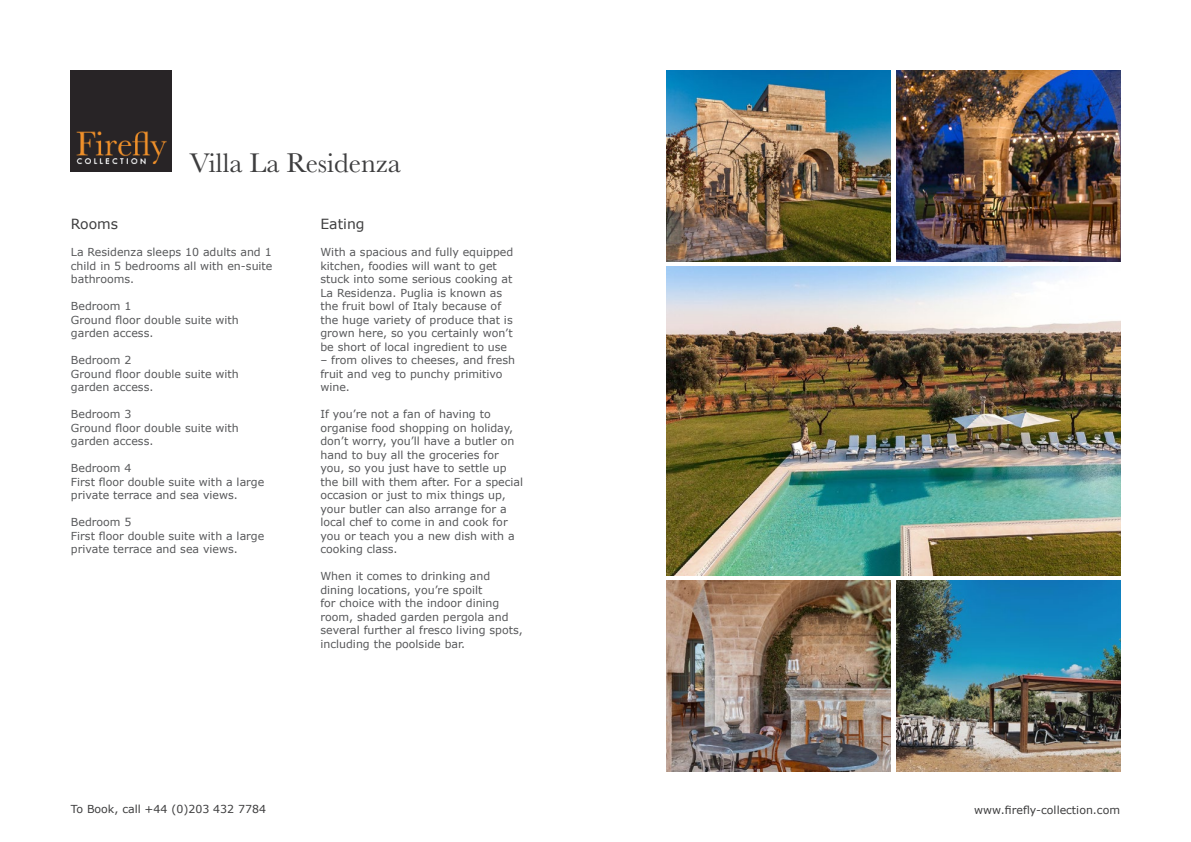
<style>
.page{position:relative;width:1191px;height:842px;background:#fff}
.page>*{position:absolute;margin:0;border:0;box-sizing:border-box;transform-origin:0 0}
.t1{font:28px "Baskerville";color:#3e3e3f}
.t2{font:14px "Verdana";color:#3e3e3f}
.t3{font:11px/13.5px "Verdana";color:#57585a}
.t4{font:11px "Verdana";color:#3e3e3f}
</style>
<div class="page">
<img style="left:71px;top:71px;width:101px;height:101px">
<img style="left:666px;top:71px;width:224px;height:190px">
<img style="left:896px;top:71px;width:224px;height:190px">
<img style="left:666px;top:267px;width:454px;height:308px">
<img style="left:896px;top:581px;width:224px;height:190px">
<img style="left:666px;top:581px;width:224px;height:190px">
<p class="t1" style="left:190px;top:145px;width:213px">Villa La Residenza</p>
<p class="t2" style="left:71px;top:215px;width:49px">Rooms</p>
<p class="t3" style="left:71px;top:245px;width:203px;text-align:justify">La Residenza sleeps 10 adults and 1 child in 5 bedrooms all with en-suite bathrooms.</p>
<p class="t3" style="left:71px;top:299px;width:62px">Bedroom 1</p>
<p class="t3" style="left:71px;top:313px;width:169px">Ground floor double suite with garden access.</p>
<p class="t3" style="left:71px;top:353px;width:62px">Bedroom 2</p>
<p class="t3" style="left:71px;top:367px;width:169px">Ground floor double suite with garden access.</p>
<p class="t3" style="left:71px;top:407px;width:62px">Bedroom 3</p>
<p class="t3" style="left:71px;top:421px;width:169px">Ground floor double suite with garden access.</p>
<p class="t3" style="left:71px;top:461px;width:62px">Bedroom 4</p>
<p class="t3" style="left:71px;top:475px;width:195px">First floor double suite with a large private terrace and sea views.</p>
<p class="t3" style="left:71px;top:515px;width:62px">Bedroom 5</p>
<p class="t3" style="left:71px;top:529px;width:195px">First floor double suite with a large private terrace and sea views.</p>
<p class="t2" style="left:320px;top:215px;width:46px">Eating</p>
<p class="t3" style="left:320px;top:245px;width:194px">With a spacious and fully equipped kitchen, foodies will want to get stuck into some serious cooking at La Residenza. Puglia is known as the fruit bowl of Italy because of the huge variety of produce that is grown here, so you certainly won’t be short of local ingredient to use</p>
<p class="t3" style="left:320px;top:353px;width:196px">– from olives to cheeses, and fresh fruit and veg to punchy primitivo wine.</p>
<p class="t3" style="left:320px;top:407px;width:204px">If you’re not a fan of having to organise food shopping on holiday, don’t worry, you’ll have a butler on hand to buy all the groceries for you, so you just have to settle up the bill with them after. For a special occasion or just to mix things up, your butler can also arrange for a local chef to come in and cook for you or teach you a new dish with a cooking class.</p>
<p class="t3" style="left:320px;top:569px;width:204px">When it comes to drinking and dining locations, you’re spoilt<br>for choice with the indoor dining room, shaded garden pergola and several further al fresco living spots, including the poolside bar.</p>
<p class="t4" style="left:71px;top:802px;width:197px">To Book, call +44 (0)203 432 7784</p>
<p class="t4" style="left:974px;top:803px;width:147px">www.firefly-collection.com</p>
</div>
